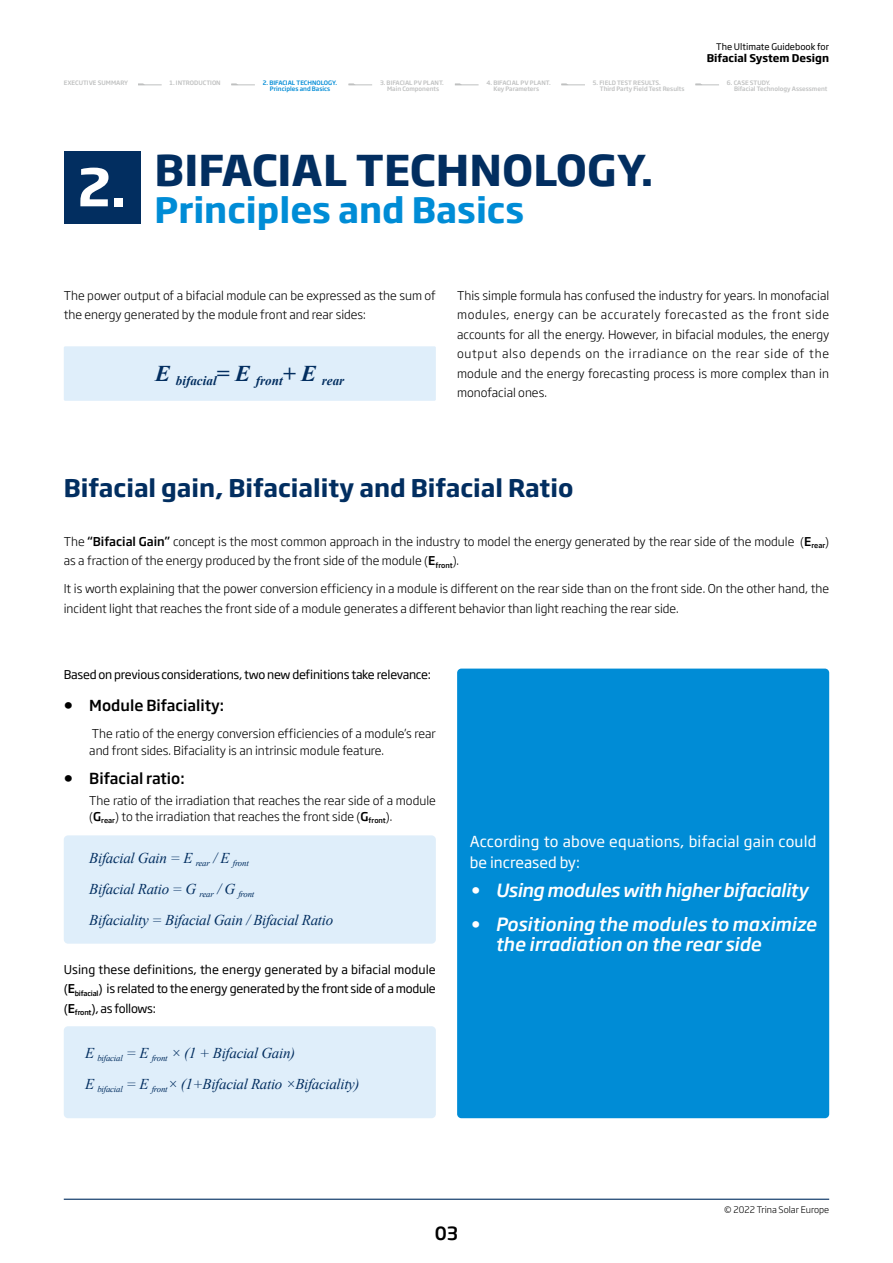
<style>
.page{position:relative;width:893px;height:1263px;background:#fff}
.page>*{position:absolute;margin:0;border:0;box-sizing:border-box;transform-origin:0 0}
.t1{font:700 51px "Soho Gothic Pro";color:#fff}
.t2{font:700 42px "Soho Gothic Pro";color:#022e60}
.t3{font:700 34.5px "Soho Gothic Pro";color:#008cd6}
.t4{font:700 24px "Soho Gothic Pro";color:#022e60}
.t5{font:italic 500 18px/19.5px "Soho Gothic Pro";color:#fff}
.t6{font:italic 500 18px "Soho Gothic Pro";letter-spacing:-.02em;color:#fff}
.t7{font:500 18px "Soho Gothic Pro";color:#000}
.t8{font:italic 15px/30.8px "Times New Roman";letter-spacing:-.02em;color:#022e60}
.t9{font:15px/21px "Soho Gothic Pro";letter-spacing:.015em;color:#fff}
.t10{font:500 15px "Soho Gothic Pro";color:#000}
.t11{font:italic 700 13.05px "Times New Roman";color:#022e60}
.t12{font:300 12px/19.5px "Soho Gothic Pro";color:#000}
.t13{font:12px/19.5px "Soho Gothic Pro";letter-spacing:-.02em;color:#000;text-align:justify}
.t14{font:700 10.5px "Soho Gothic Pro";color:#000}
.t15{font:9px "Soho Gothic Pro";color:#000}
.t16{font:300 9px "Soho Gothic Pro";color:#000}
.t17{font:500 6px/6.6px "Soho Gothic Pro";color:#bfc0c0}
.t18{font:500 6px/6.6px "Soho Gothic Pro";color:#008cd6;text-align:center}
.s1{font-weight:500}
.s2{font-weight:700;font-size:18px}
</style>
<div class="page">
<hr style="left:64px;top:1199px;width:765px;height:1px;background:#022e60">
<svg style="left:138px;top:83px;width:24px;height:3px"></svg>
<svg style="left:231px;top:83px;width:24px;height:3px"></svg>
<svg style="left:348px;top:83px;width:24px;height:3px"></svg>
<svg style="left:455px;top:83px;width:24px;height:3px"></svg>
<svg style="left:561px;top:83px;width:24px;height:3px"></svg>
<svg style="left:695px;top:83px;width:24px;height:3px"></svg>
<div style="left:64px;top:835px;width:372px;height:109px;background:#dfeefa;border-radius:4px"></div>
<div style="left:64px;top:1026px;width:372px;height:92px;background:#dfeefa;border-radius:4px"></div>
<div style="left:457px;top:669px;width:372px;height:449px;background:#008cd6;border-radius:4px"></div>
<div style="left:64px;top:346px;width:372px;height:55px;background:#dfeefa"></div>
<div style="left:64px;top:151px;width:76px;height:72px;background:#022e60"></div>
<p class="t15" style="left:716px;top:40px;width:115px">The Ultimate Guidebook for</p>
<p class="t14" style="left:707px;top:50px;width:124px">Bifacial System Design</p>
<p class="t17" style="left:64px;top:79px;width:66px">EXECUTIVE SUMMARY</p>
<p class="t17" style="left:170px;top:79px;width:53px">1. INTRODUCTION</p>
<p class="t18" style="left:263px;top:79px;width:76px">2. BIFACIAL TECHNOLOGY.<br>Principles and Basics</p>
<p class="t17" style="left:380px;top:79px;width:65px;text-align:center">3. BIFACIAL PV PLANT.<br>Main Components</p>
<p class="t17" style="left:493px;top:79px;width:59px;text-indent:-7px">4. BIFACIAL PV PLANT.<br>Key Parameters</p>
<p class="t17" style="left:600px;top:79px;width:86px;text-indent:-7px">5. FIELD TEST RESULTS.<br>Third Party Field Test Results</p>
<p class="t17" style="left:734px;top:79px;width:95px;text-indent:-7px">6. CASE STUDY.<br>Bifacial Technology Assessment</p>
<h1 class="t1" style="left:78px;top:147px;width:50px">2.</h1>
<h2 class="t2" style="left:154px;top:137px;width:501px">BIFACIAL TECHNOLOGY.</h2>
<h3 class="t3" style="left:154px;top:183px;width:371px">Principles and Basics</h3>
<p class="t12" style="left:64px;top:285px;width:374px">The power output of a bifacial module can be expressed as the sum of the energy generated by the module front and rear sides:</p>
<p class="t12" style="left:457px;top:285px;width:374px;text-align:justify">This simple formula has confused the industry for years. In monofacial modules, energy can be accurately forecasted as the front side accounts for all the energy. However, in bifacial modules, the energy output also depends on the irradiance on the rear side of the module and the energy forecasting process is more complex than in monofacial ones.</p>
<p class="t11" style="left:155px;top:372px;width:191px"><sup>E</sup> bifacial<sup>=</sup> <sup>E</sup> front<sup>+</sup> <sup>E</sup> rear</p>
<h3 class="t4" style="left:64px;top:469px;width:511px">Bifacial gain, Bifaciality and Bifacial Ratio</h3>
<p class="t12" style="left:64px;top:531px;width:767px">The <span class="s1">“Bifacial Gain”</span> concept is the most common approach in the industry to model the energy generated by the rear side of the module (<span class="s1">E</span><sub>rear</sub>) as a fraction of the energy produced by the front side of the module (<span class="s1">E</span><sub>front</sub>).</p>
<p class="t12" style="left:64px;top:578px;width:767px">It is worth explaining that the power conversion efficiency in a module is different on the rear side than on the front side. On the other hand, the incident light that reaches the front side of a module generates a different behavior than light reaching the rear side.</p>
<p class="t13" style="left:64px;top:664px;width:369px">Based on previous considerations, two new definitions take relevance:</p>
<p class="t10" style="left:64px;top:694px;width:162px"><span class="s2">•</span> Module Bifaciality:</p>
<p class="t12" style="left:89px;top:725px;width:348px;line-height:16.5px">The ratio of the energy conversion efficiencies of a module’s rear and front sides. Bifaciality is an intrinsic module feature.</p>
<p class="t10" style="left:64px;top:766px;width:122px"><span class="s2">•</span> Bifacial ratio:</p>
<p class="t12" style="left:89px;top:791px;width:348px;line-height:16.5px">The ratio of the irradiation that reaches the rear side of a module (<span class="s1">G</span><sub>rear</sub>) to the irradiation that reaches the front side (<span class="s1">G</span><sub>front</sub>).</p>
<p class="t8" style="left:89px;top:842px;width:245px">Bifacial Gain = E <sub>rear</sub> / E <sub>front<br></sub>Bifacial Ratio = G <sub>rear</sub> / G <sub>front<br></sub>Bifaciality = Bifacial Gain / Bifacial Ratio</p>
<p class="t13" style="left:64px;top:959px;width:374px">Using these definitions, the energy generated by a bifacial module (<span class="s1">E</span><sub>bifacial</sub>) is related to the energy generated by the front side of a module (<span class="s1">E</span><sub>front</sub>), as follows:</p>
<p class="t8" style="left:85px;top:1037px;width:276px">E <sub>bifacial</sub> = E <sub>front</sub> × (1 + Bifacial Gain)<br>E <sub>bifacial</sub> = E <sub>front</sub>× (1+Bifacial Ratio ×Bifaciality)</p>
<p class="t9" style="left:470px;top:830px;width:348px">According to above equations, bifacial gain could be increased by:</p>
<h3 class="t6" style="left:470px;top:876px;width:340px">• Using modules with higher bifaciality</h3>
<h3 class="t5" style="left:495px;top:914px;width:322px;text-indent:-26px">• Positioning the modules to maximize the irradiation on the rear side</h3>
<h3 class="t7" style="left:435px;top:1219px;width:25px">03</h3>
<p class="t16" style="left:724px;top:1203px;width:107px">© 2022 Trina Solar Europe</p>
</div>
